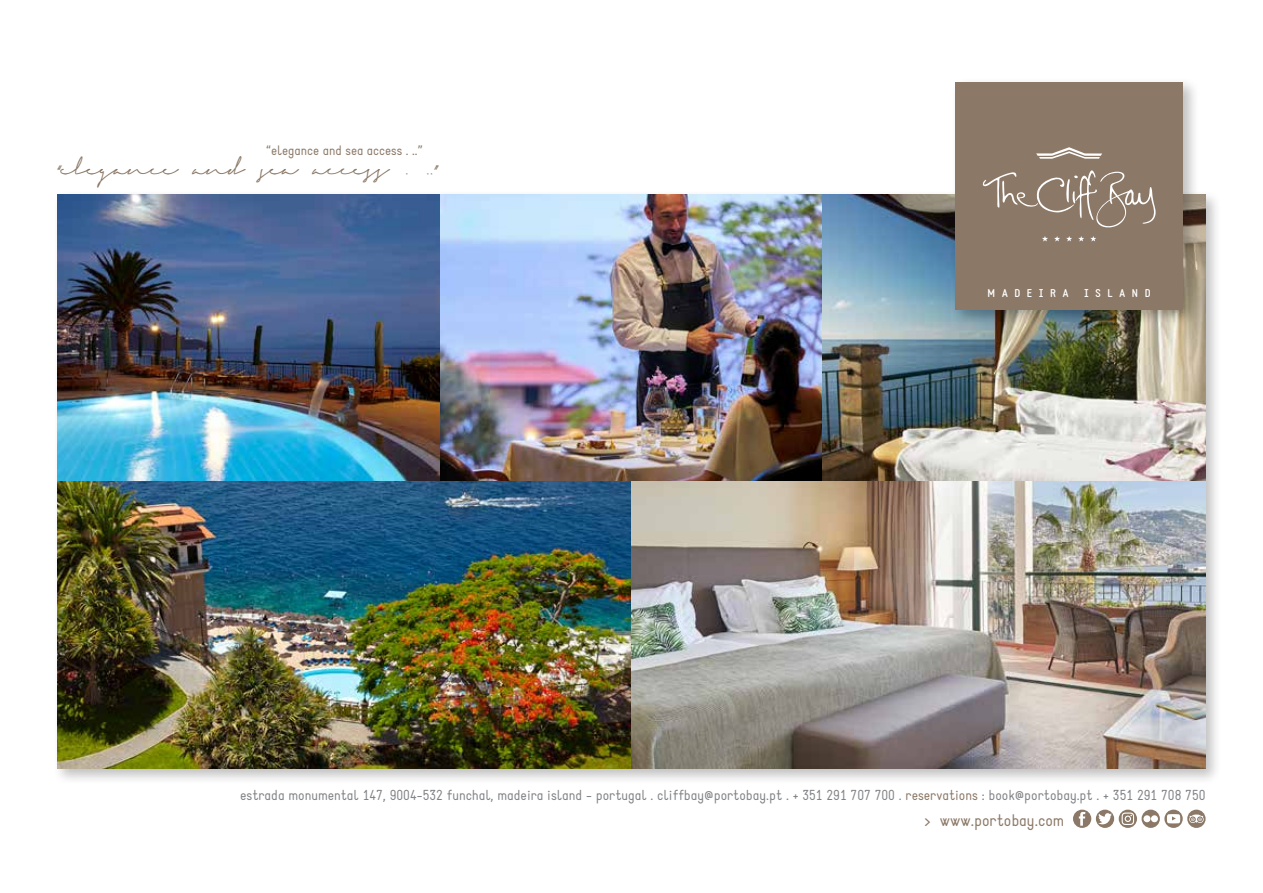
<style>
.page{position:relative;width:1263px;height:893px;background:#fff}
.page>*{position:absolute;margin:0;border:0;box-sizing:border-box;transform-origin:0 0}
.t1{font:18px "Signerica Fat";letter-spacing:.01em;color:#8b7866}
.t2{font:16.5px "Static";color:#8b7866}
.t3{font:14.25px "Static";color:#808285}
.t4{font:13.5px "Static";color:#8b7866}
.t5{font:700 11.1px "Static";letter-spacing:.595em;color:#fff}
.s1{color:#8b7866}
</style>
<div class="page">
<div style="left:53px;top:190px;width:1169px;height:595px;background:#000;opacity:.25"></div>
<img style="left:57px;top:194px;width:1148px;height:287px">
<img style="left:440px;top:194px;width:383px;height:287px">
<img style="left:57px;top:481px;width:574px;height:287px">
<div style="left:951px;top:77px;width:249px;height:249px;background:#000;opacity:.25"></div>
<div style="left:955px;top:82px;width:228px;height:227px;background:#8b7866"></div>
<div style="left:1073px;top:810px;width:18px;height:18px;background:#8b7866;border-radius:50%"></div>
<svg style="left:1079px;top:812px;width:6px;height:14px"></svg>
<svg style="left:1096px;top:810px;width:18px;height:18px"></svg>
<svg style="left:1098px;top:813px;width:14px;height:11px"></svg>
<svg style="left:1119px;top:810px;width:18px;height:18px"></svg>
<svg style="left:1121px;top:812px;width:13px;height:13px"></svg>
<div style="left:1187px;top:810px;width:18px;height:18px;background:#8b7866;border-radius:50%"></div>
<svg style="left:1189px;top:814px;width:15px;height:9px"></svg>
<svg style="left:1141px;top:810px;width:19px;height:18px"></svg>
<svg style="left:1151px;top:815px;width:7px;height:7px"></svg>
<div style="left:1143px;top:815px;width:7px;height:7px;background:#fff;border-radius:50%"></div>
<svg style="left:1164px;top:810px;width:19px;height:18px"></svg>
<svg style="left:1167px;top:814px;width:13px;height:9px"></svg>
<svg style="left:1036px;top:147px;width:66px;height:12px"></svg>
<svg style="left:982px;top:170px;width:173px;height:72px"></svg>
<img style="left:631px;top:481px;width:574px;height:287px">
<p class="t4" style="left:266px;top:142px;width:158px">“elegance and sea access . ..”</p>
<p class="t1" style="left:57px;top:157px;width:382px">“elegance and sea access . ..”</p>
<p class="t5" style="left:988px;top:287px;width:82px">MADEIRA</p>
<p class="t5" style="left:1084px;top:287px;width:68px">ISLAND</p>
<p class="t3" style="left:240px;top:787px;width:967px">estrada monumental 147, 9004-532 funchal, madeira island - portugal . cliffbay@portobay.pt . + 351 291 707 700 . <span class="s1">reservations :</span> book@portobay.pt . + 351 291 708 750</p>
<p class="t2" style="left:925px;top:810px;width:141px">&gt; www.portobay.com</p>
</div>
